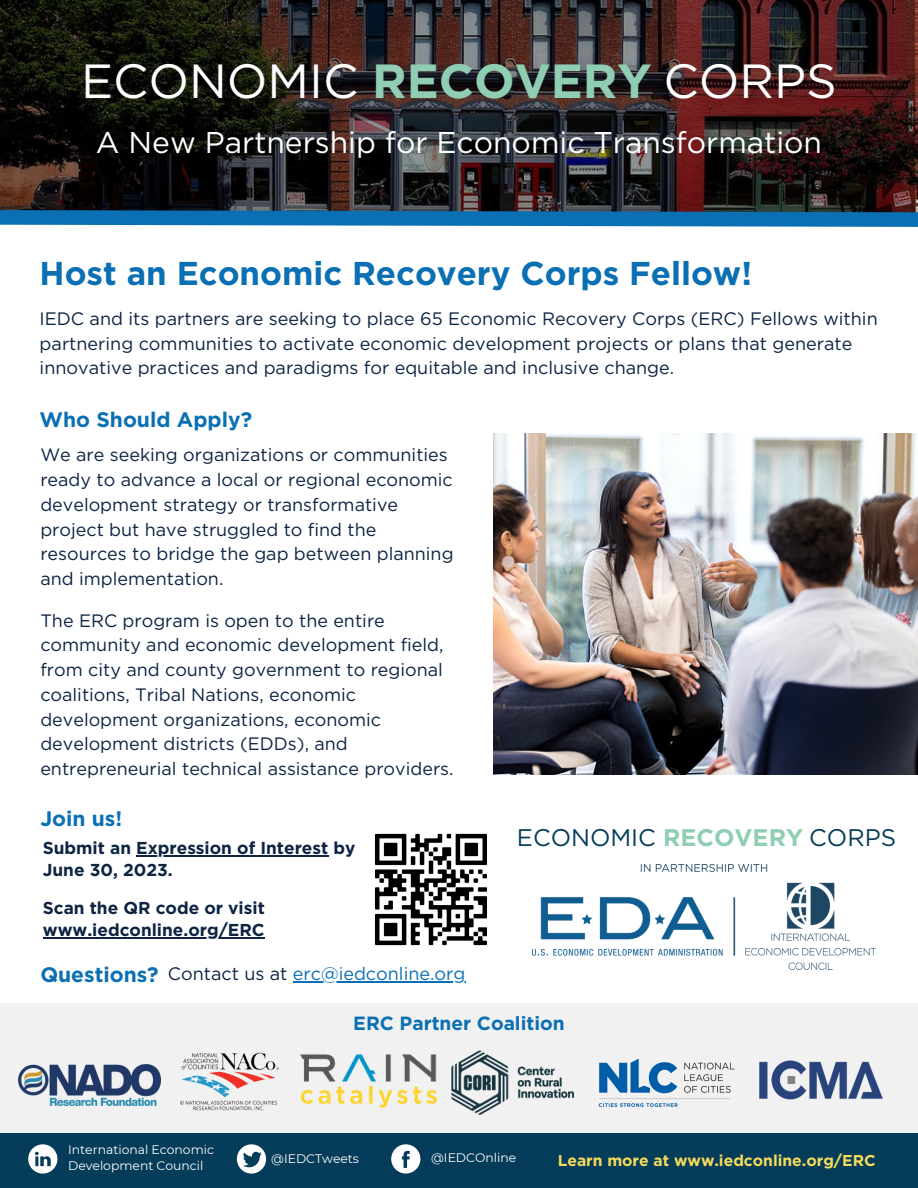
<style>
.page{position:relative;width:918px;height:1188px;background:#fff}
.page>*{position:absolute;margin:0;border:0;box-sizing:border-box;transform-origin:0 0}
.t1{font:47.85px "Gotham";color:#fff}
.t2{font:700 33px "Gotham";color:#0a70b3}
.t3{font:30px "Gotham";color:#fff}
.t4{font:24px "Gotham";color:#043c59}
.t5{font:700 21px "Gotham";color:#0a70b3}
.t6{font:700 19.05px "Gotham";color:#0a70b3}
.t7{font:18px/24.8px "Gotham";color:#0d2443}
.t8{font:18px "Gotham";color:#0a70b3}
.t9{font:700 17.25px/22.2px "Gotham";color:#0d2443}
.t10{font:700 15.75px "Gotham";color:#f6db5b}
.t11{font:12.3px/15.3px "Montserrat";color:#fff}
.s1{font-weight:700;color:#8fceb3}
.s2{color:#0d2443}
</style>
<div class="page">
<div style="left:0;top:1004px;width:918px;height:129px;background:#f1f1f1"></div>
<div style="left:0;top:1133px;width:918px;height:55px;background:#043c59"></div>
<svg style="left:391px;top:1144px;width:29px;height:30px"></svg>
<svg style="left:237px;top:1144px;width:29px;height:30px"></svg>
<svg style="left:28px;top:1144px;width:29px;height:30px"></svg>
<img style="left:180px;top:1052px;width:99px;height:59px">
<img style="left:452px;top:1051px;width:121px;height:64px">
<img style="left:19px;top:1064px;width:142px;height:42px">
<img style="left:598px;top:1058px;width:137px;height:49px">
<img style="left:759px;top:1060px;width:124px;height:40px">
<img style="left:493px;top:433px;width:425px;height:341px">
<img style="left:375px;top:833px;width:112px;height:113px">
<img style="left:300px;top:1054px;width:140px;height:54px">
<svg style="left:0;top:0;width:915px;height:203px;background:#2a1e1d"></svg>
<svg style="left:0;top:203px;width:918px;height:24px;background:#235f89"></svg>
<hr style="left:136px;top:855px;width:192px;height:2px;background:#0d2443">
<hr style="left:43px;top:937px;width:222px;height:2px;background:#0d2443">
<hr style="left:293px;top:981px;width:172px;height:1px;background:#0a70b3">
<img style="left:532px;top:864px;width:343px;height:105px">
<p class="t1" style="left:81px;top:60px;width:757px">ECONOMIC <span class="s1">RECOVERY</span> CORPS</p>
<p class="t3" style="left:96px;top:129px;width:728px">A New Partnership for Economic Transformation</p>
<p class="t2" style="left:40px;top:258px;width:714px">Host an Economic Recovery Corps Fellow!</p>
<p class="t7" style="left:40px;top:307px;width:840px">IEDC and its partners are seeking to place 65 Economic Recovery Corps (ERC) Fellows within partnering communities to activate economic development projects or plans that generate innovative practices and paradigms for equitable and inclusive change.</p>
<p class="t5" style="left:40px;top:411px;width:214px">Who Should Apply?</p>
<p class="t7" style="left:40px;top:443px;width:415px">We are seeking organizations or communities ready to advance a local or regional economic development strategy or transformative project but have struggled to find the resources to bridge the gap between planning and implementation.</p>
<p class="t7" style="left:40px;top:609px;width:415px">The ERC program is open to the entire community and economic development field, from city and county government to regional coalitions, Tribal Nations, economic development organizations, economic development districts (EDDs), and entrepreneurial technical assistance providers.</p>
<p class="t5" style="left:40px;top:810px;width:83px">Join us!</p>
<p class="t9" style="left:43px;top:838px;width:314px">Submit an Expression of Interest by<br>June 30, 2023.</p>
<p class="t9" style="left:43px;top:898px;width:224px">Scan the QR code or visit www.iedconline.org/ERC</p>
<p class="t5" style="left:40px;top:965px;width:120px">Questions?</p>
<p class="t8" style="left:168px;top:966px;width:299px"><span class="s2">Contact us at</span> erc@iedconline.org</p>
<p class="t4" style="left:517px;top:827px;width:381px">ECONOMIC <span class="s1">RECOVERY</span> CORPS</p>
<p class="t6" style="left:353px;top:1015px;width:213px">ERC Partner Coalition</p>
<p class="t11" style="left:68px;top:1142px;width:147px">International Economic<br>Development Council</p>
<p class="t11" style="left:271px;top:1151px;width:89px">@IEDCTweets</p>
<p class="t11" style="left:431px;top:1150px;width:87px">@IEDCOnline</p>
<p class="t10" style="left:558px;top:1154px;width:319px">Learn more at www.iedconline.org/ERC</p>
</div>
